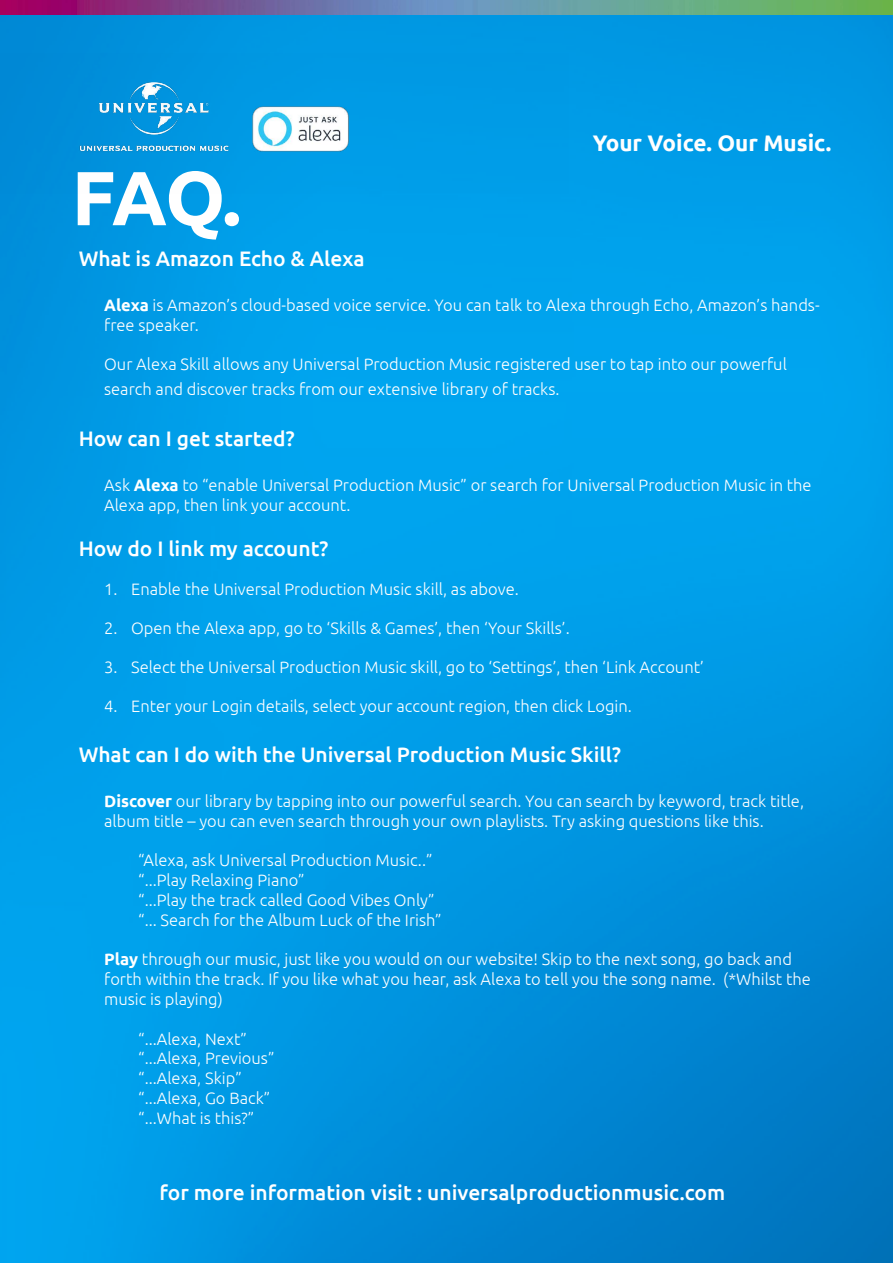
<style>
.page{position:relative;width:893px;height:1263px;background:#fff}
.page>*{position:absolute;margin:0;border:0;box-sizing:border-box;transform-origin:0 0}
.t1{font:700 76.5px "Ubuntu";color:#fff}
.t2{font:700 22.5px "Ubuntu";color:#fff}
.t3{font:500 21px "Ubuntu";color:#fff}
.t4{font:300 16.5px/19.8px "Ubuntu";color:#fff}
.s1{font-weight:700}
</style>
<div class="page">
<img style="left:0;top:15px;width:893px;height:1248px">
<img style="left:0;top:53px;width:568px;height:140px">
<img style="left:0;top:0;width:893px;height:15px">
<h1 class="t1" style="left:72px;top:152px;width:171px">FAQ.</h1>
<h2 class="t2" style="left:593px;top:130px;width:240px">Your Voice. Our Music.</h2>
<p class="t3" style="left:79px;top:245px;width:288px">What is Amazon Echo &amp; Alexa</p>
<p class="t4" style="left:104px;top:294px;width:717px"><span class="s1">Alexa</span> is Amazon’s cloud-based voice service. You can talk to Alexa through Echo, Amazon’s hands&shy;free speaker.</p>
<p class="t4" style="left:104px;top:351px;width:684px;line-height:25.2px">Our Alexa Skill allows any Universal Production Music registered user to tap into our powerful search and discover tracks from our extensive library of tracks.</p>
<p class="t3" style="left:79px;top:425px;width:218px">How can I get started?</p>
<p class="t4" style="left:104px;top:474px;width:709px">Ask <span class="s1">Alexa</span> to “enable Universal Production Music” or search for Universal Production Music in the<br>Alexa app, then link your account.</p>
<p class="t3" style="left:79px;top:535px;width:251px">How do I link my account?</p>
<p class="t4" style="left:104px;top:578px;width:416px">1. Enable the Universal Production Music skill, as above.</p>
<p class="t4" style="left:104px;top:617px;width:467px">2. Open the Alexa app, go to ‘Skills &amp; Games’, then ‘Your Skills’.</p>
<p class="t4" style="left:104px;top:656px;width:601px">3. Select the Universal Production Music skill, go to ‘Settings’, then ‘Link Account’</p>
<p class="t4" style="left:104px;top:695px;width:529px">4. Enter your Login details, select your account region, then click Login.</p>
<p class="t3" style="left:79px;top:741px;width:544px">What can I do with the Universal Production Music Skill?</p>
<p class="t4" style="left:104px;top:791px;width:701px"><span class="s1">Discover</span> our library by tapping into our powerful search. You can search by keyword, track title, album title – you can even search through your own playlists. Try asking questions like this.</p>
<p class="t4" style="left:138px;top:850px;width:305px">“Alexa, ask Universal Production Music..” “...Play Relaxing Piano”<br>“...Play the track called Good Vibes Only” “... Search for the Album Luck of the Irish”</p>
<p class="t4" style="left:104px;top:949px;width:708px"><span class="s1">Play</span> through our music, just like you would on our website! Skip to the next song, go back and forth within the track. If you like what you hear, ask Alexa to tell you the song name. (*Whilst the music is playing)</p>
<p class="t4" style="left:138px;top:1028px;width:138px">“...Alexa, Next” “...Alexa, Previous” “...Alexa, Skip” “...Alexa, Go Back” “...What is this?”</p>
<p class="t3" style="left:160px;top:1179px;width:567px">for more information visit : universalproductionmusic.com</p>
</div>
